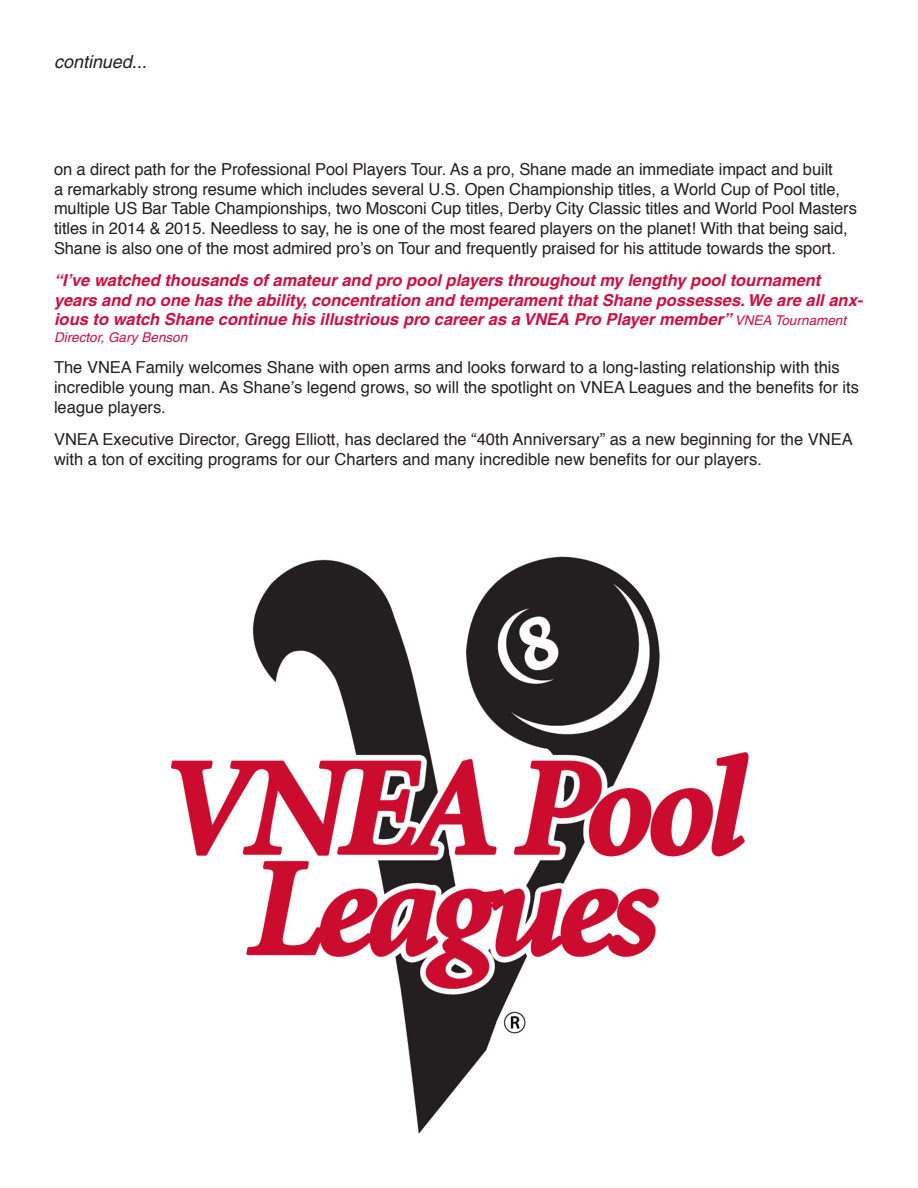
<style>
.page{position:relative;width:918px;height:1188px;background:#fff}
.page>*{position:absolute;margin:0;border:0;box-sizing:border-box;transform-origin:0 0}
.t1{font:italic 18px "Helvetica";color:#231f20}
.t2{font:16.5px/19.8px "Helvetica";letter-spacing:-.005em;color:#231f20}
.t3{font:italic 700 16.5px/19.8px "Helvetica";color:#d10e40}
.t4{font:italic 13.5px "Helvetica";color:#d10e40}
.s1{font-weight:400;font-size:13.5px}
</style>
<div class="page">
<img style="left:170px;top:556px;width:579px;height:578px">
<p class="t1" style="left:54px;top:51px;width:94px">continued...</p>
<p class="t2" style="left:54px;top:160px;width:804px">on a direct path for the Professional Pool Players Tour. As a pro, Shane made an immediate impact and built<br>a remarkably strong resume which includes several U.S. Open Championship titles, a World Cup of Pool title, multiple US Bar Table Championships, two Mosconi Cup titles, Derby City Classic titles and World Pool Masters titles in 2014 &amp; 2015. Needless to say, he is one of the most feared players on the planet! With that being said, Shane is also one of the most admired pro’s on Tour and frequently praised for his attitude towards the sport.</p>
<p class="t3" style="left:54px;top:270px;width:811px">“I’ve watched thousands of amateur and pro pool players throughout my lengthy pool tournament years and no one has the ability, concentration and temperament that Shane possesses. We are all anx&shy;ious to watch Shane continue his illustrious pro career as a VNEA Pro Player member” <span class="s1">VNEA Tournament</span></p>
<p class="t4" style="left:54px;top:329px;width:135px">Director, Gary Benson</p>
<p class="t2" style="left:54px;top:359px;width:807px">The VNEA Family welcomes Shane with open arms and looks forward to a long-lasting relationship with this incredible young man. As Shane’s legend grows, so will the spotlight on VNEA Leagues and the benefits for its league players.</p>
<p class="t2" style="left:54px;top:430px;width:800px">VNEA Executive Director, Gregg Elliott, has declared the “40th Anniversary” as a new beginning for the VNEA with a ton of exciting programs for our Charters and many incredible new benefits for our players.</p>
</div>
